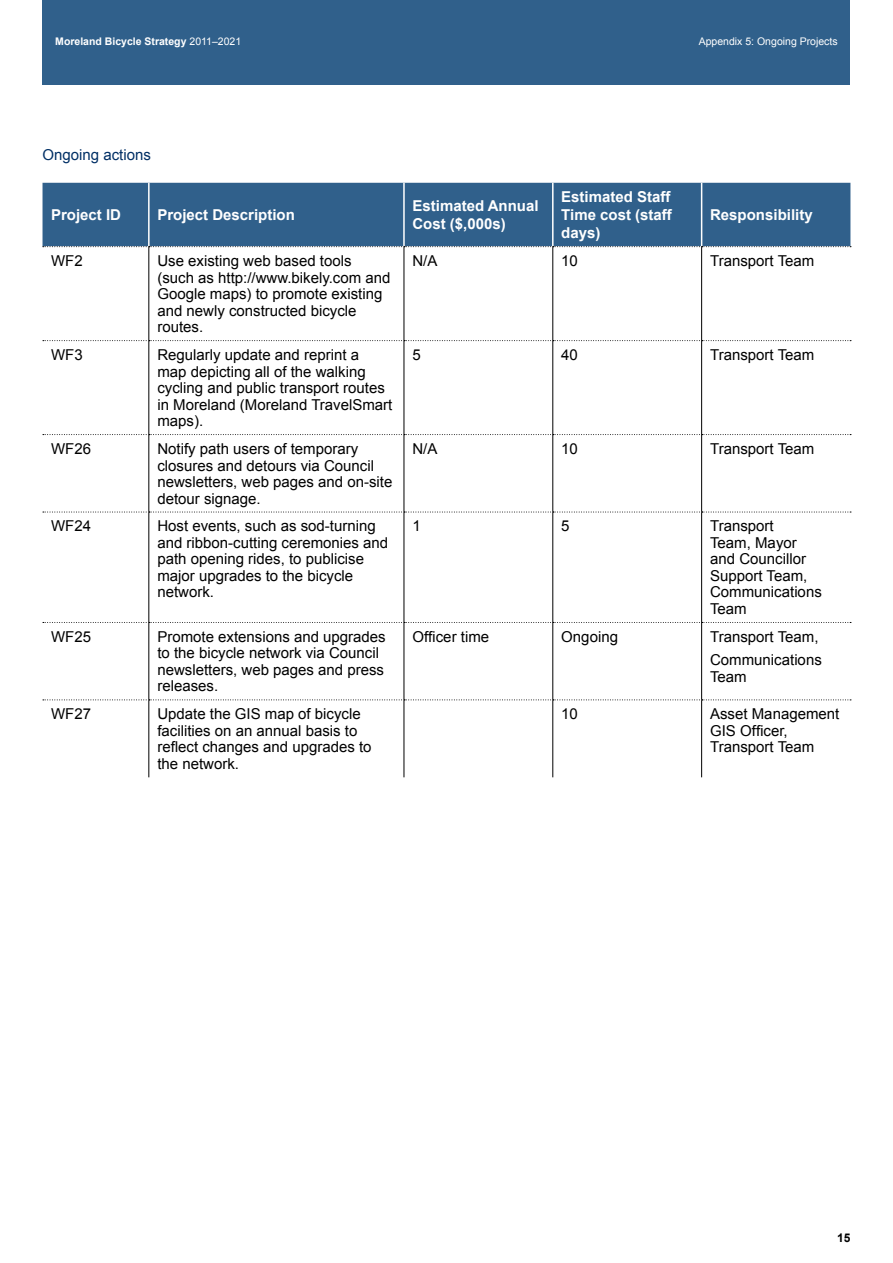
<style>
.page{position:relative;width:893px;height:1263px;background:#fff}
.page>*{position:absolute;margin:0;border:0;box-sizing:border-box;transform-origin:0 0}
.t1{font:15px/16.5px "Arial";color:#000}
.t2{font:700 15px/18px "Arial";color:#fff}
.t3{font:15px "Arial";color:#002f65}
.t4{font:700 12px "Arial";color:#000}
.t5{font:700 10.5px "Arial";color:#fff}
.t6{font:10.5px "Arial";color:#fff}
.s1{font-weight:400}
</style>
<div class="page">
<div style="left:43px;top:0;width:807px;height:85px;background:#30608b"></div>
<div style="left:43px;top:183px;width:807px;height:63px;background:#30608b"></div>
<hr style="left:148px;top:183px;width:2px;height:63px;background:#fff">
<hr style="left:403px;top:183px;width:2px;height:63px;background:#fff">
<hr style="left:552px;top:183px;width:2px;height:63px;background:#fff">
<hr style="left:701px;top:183px;width:1px;height:63px;background:#fff">
<hr style="left:148px;top:247px;width:1px;height:93px;background:#000">
<hr style="left:404px;top:247px;width:1px;height:93px;background:#000">
<hr style="left:552px;top:247px;width:1px;height:93px;background:#000">
<hr style="left:701px;top:247px;width:1px;height:93px;background:#000">
<hr style="left:148px;top:341px;width:1px;height:93px;background:#000">
<hr style="left:404px;top:341px;width:1px;height:93px;background:#000">
<hr style="left:552px;top:341px;width:1px;height:93px;background:#000">
<hr style="left:701px;top:341px;width:1px;height:93px;background:#000">
<hr style="left:148px;top:435px;width:1px;height:77px;background:#000">
<hr style="left:404px;top:435px;width:1px;height:77px;background:#000">
<hr style="left:552px;top:435px;width:1px;height:77px;background:#000">
<hr style="left:701px;top:435px;width:1px;height:77px;background:#000">
<hr style="left:148px;top:512px;width:1px;height:110px;background:#000">
<hr style="left:404px;top:512px;width:1px;height:110px;background:#000">
<hr style="left:552px;top:512px;width:1px;height:110px;background:#000">
<hr style="left:701px;top:512px;width:1px;height:110px;background:#000">
<hr style="left:148px;top:623px;width:1px;height:76px;background:#000">
<hr style="left:404px;top:623px;width:1px;height:76px;background:#000">
<hr style="left:552px;top:623px;width:1px;height:76px;background:#000">
<hr style="left:701px;top:623px;width:1px;height:76px;background:#000">
<hr style="left:148px;top:700px;width:1px;height:77px;background:#000">
<hr style="left:404px;top:700px;width:1px;height:77px;background:#000">
<hr style="left:552px;top:700px;width:1px;height:77px;background:#000">
<hr style="left:701px;top:700px;width:1px;height:77px;background:#000">
<svg style="left:43px;top:340px;width:808px;height:1px"></svg>
<svg style="left:43px;top:434px;width:808px;height:1px"></svg>
<svg style="left:43px;top:512px;width:808px;height:1px"></svg>
<svg style="left:43px;top:622px;width:808px;height:1px"></svg>
<svg style="left:43px;top:699px;width:808px;height:1px"></svg>
<svg style="left:43px;top:246px;width:808px;height:1px"></svg>
<p class="t5" style="left:55px;top:34px;width:187px">Moreland Bicycle Strategy <span class="s1">2011–2021</span></p>
<p class="t6" style="left:699px;top:35px;width:140px">Appendix 5: Ongoing Projects</p>
<p class="t3" style="left:43px;top:145px;width:110px">Ongoing actions</p>
<p class="t2" style="left:51px;top:206px;width:72px">Project ID</p>
<p class="t2" style="left:157px;top:206px;width:139px">Project Description</p>
<p class="t2" style="left:412px;top:197px;width:128px">Estimated Annual<br>Cost ($,000s)</p>
<p class="t2" style="left:561px;top:188px;width:112px;text-align:justify">Estimated Staff Time cost (staff days)</p>
<p class="t2" style="left:710px;top:206px;width:104px">Responsibility</p>
<p class="t1" style="left:51px;top:253px;width:33px">WF2</p>
<p class="t1" style="left:157px;top:253px;width:235px">Use existing web based tools (such as http://www.bikely.com and<br>Google maps) to promote existing and newly constructed bicycle routes.</p>
<p class="t1" style="left:412px;top:253px;width:27px">N/A</p>
<p class="t1" style="left:561px;top:253px;width:18px">10</p>
<p class="t1" style="left:710px;top:253px;width:106px">Transport Team</p>
<p class="t1" style="left:51px;top:347px;width:33px">WF3</p>
<p class="t1" style="left:157px;top:347px;width:237px">Regularly update and reprint a<br>map depicting all of the walking cycling and public transport routes in Moreland (Moreland TravelSmart maps).</p>
<p class="t1" style="left:412px;top:347px;width:10px">5</p>
<p class="t1" style="left:561px;top:347px;width:18px">40</p>
<p class="t1" style="left:710px;top:347px;width:106px">Transport Team</p>
<p class="t1" style="left:51px;top:441px;width:42px">WF26</p>
<p class="t1" style="left:157px;top:441px;width:237px">Notify path users of temporary closures and detours via Council newsletters, web pages and on-site detour signage.</p>
<p class="t1" style="left:412px;top:441px;width:27px">N/A</p>
<p class="t1" style="left:561px;top:441px;width:18px">10</p>
<p class="t1" style="left:710px;top:441px;width:106px">Transport Team</p>
<p class="t1" style="left:51px;top:518px;width:42px">WF24</p>
<p class="t1" style="left:157px;top:518px;width:232px">Host events, such as sod-turning and ribbon-cutting ceremonies and path opening rides, to publicise major upgrades to the bicycle network.</p>
<p class="t1" style="left:412px;top:518px;width:10px">1</p>
<p class="t1" style="left:561px;top:518px;width:10px">5</p>
<p class="t1" style="left:710px;top:518px;width:113px">Transport<br>Team, Mayor and Councillor<br>Support Team,<br>Communications<br>Team</p>
<p class="t1" style="left:51px;top:628px;width:42px">WF25</p>
<p class="t1" style="left:157px;top:628px;width:230px">Promote extensions and upgrades to the bicycle network via Council newsletters, web pages and press releases.</p>
<p class="t1" style="left:412px;top:628px;width:78px">Officer time</p>
<p class="t1" style="left:561px;top:628px;width:58px">Ongoing</p>
<p class="t1" style="left:710px;top:625px;width:113px;line-height:23.2px">Transport Team,<br>Communications</p>
<p class="t1" style="left:710px;top:668px;width:38px">Team</p>
<p class="t1" style="left:51px;top:706px;width:42px">WF27</p>
<p class="t1" style="left:157px;top:706px;width:216px">Update the GIS map of bicycle facilities on an annual basis to reflect changes and upgrades to the network.</p>
<p class="t1" style="left:561px;top:706px;width:18px">10</p>
<p class="t1" style="left:710px;top:706px;width:131px">Asset Management<br>GIS Officer,<br>Transport Team</p>
<p class="t4" style="left:837px;top:1230px;width:15px">15</p>
</div>
